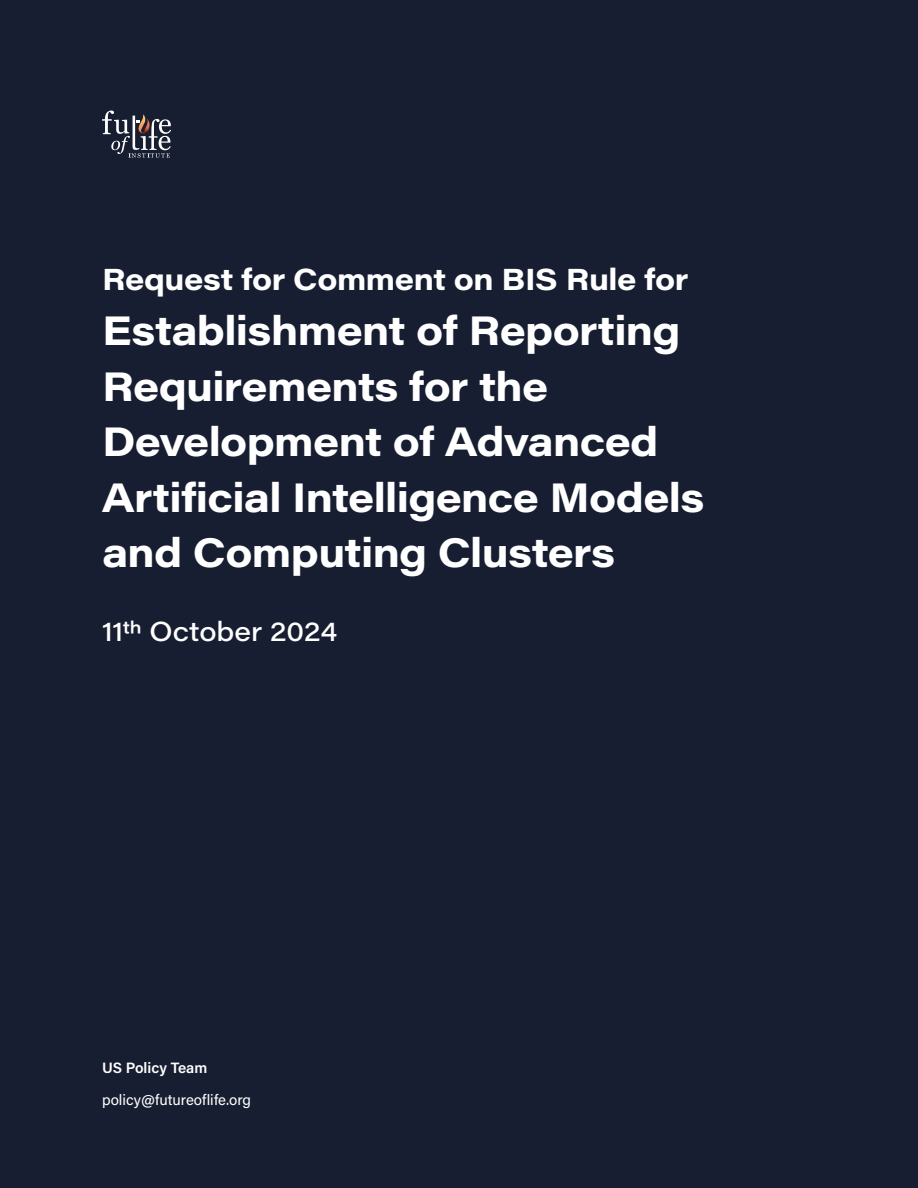
<style>
.page{position:relative;width:918px;height:1188px;background:#171e31}
.page>*{position:absolute;margin:0;border:0;box-sizing:border-box;transform-origin:0 0}
.t1{font:700 40.5px/55.5px "Acumin Pro Wide";letter-spacing:-.015em;color:#fff}
.t2{font:700 30px "Acumin Pro Wide";letter-spacing:-.015em;color:#fff}
.t3{font:500 27px "Acumin Pro Wide";color:#fff}
.t4{font:15px "Acumin Pro";color:#fff}
.t5{font:600 15px "Acumin Pro";color:#fff}
</style>
<div class="page">
<svg style="left:102px;top:111px;width:69px;height:47px"></svg>
<p class="t2" style="left:102px;top:257px;width:588px">Request for Comment on BIS Rule for</p>
<p class="t1" style="left:102px;top:301px;width:604px">Establishment of Reporting<br>Requirements for the<br>Development of Advanced<br>Artificial Intelligence Models and Computing Clusters</p>
<p class="t3" style="left:102px;top:613px;width:237px">11th October 2024</p>
<p class="t5" style="left:102px;top:1057px;width:107px">US Policy Team</p>
<p class="t4" style="left:102px;top:1090px;width:150px">policy@futureoflife.org</p>
</div>
